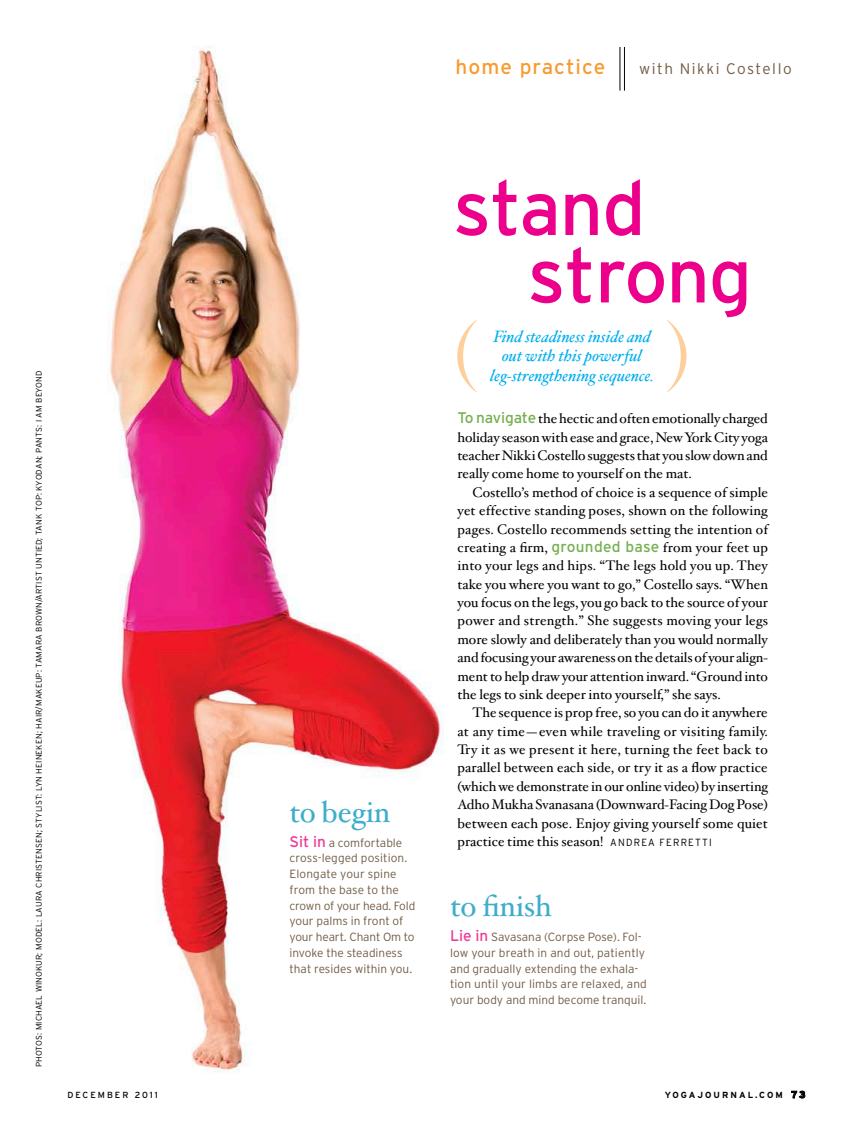
<style>
.page{position:relative;width:864px;height:1134px;background:#fff}
.page>*{position:absolute;margin:0;border:0;box-sizing:border-box;transform-origin:0 0}
.t1{font:76.5px/67.5px "Interstate";letter-spacing:-.015em;color:#ec008b}
.t2{font:72.6px "Hoefler Titling HTF Lt Roman";color:#fdcf9d}
.t3{font:30px "Hoefler Text";letter-spacing:-.005em;color:#3fadca}
.t4{font:20.85px "Interstate";letter-spacing:.05em;color:#f89b32}
.t5{font:italic 16.5px/19.5px "Hoefler Text";color:#00aeef;text-align:center}
.t6{font:300 15.3px "Interstate";letter-spacing:.1em;color:#715c45}
.t7{font:13.8px/18.3px "Hoefler Text";color:#000;text-align:justify}
.t8{font:300 11.85px/15.8px "Interstate";color:#715c45}
.t9{font:700 8.85px "Interstate";letter-spacing:.21em;color:#000}
.t10{font:8.85px "Interstate";letter-spacing:.225em;color:#000}
.t11{font:300 8.25px "Interstate";letter-spacing:.075em;color:#000}
.s1{font-weight:400;font-size:15.3px;color:#ed3d96}
.s2{font-family:"Interstate";font-size:15.3px;color:#76af53}
.s3{font-family:"Interstate";font-weight:300;font-size:10.35px}
.s4{font-size:9.75px}
</style>
<div class="page">
<img style="left:107px;top:46px;width:337px;height:1027px">
<hr style="left:620px;top:47px;width:1px;height:44px;background:#000">
<hr style="left:624px;top:47px;width:1px;height:44px;background:#000">
<svg style="left:791px;top:1091px;width:14px;height:7px"></svg>
<h3 class="t4" style="left:456px;top:55px;width:151px">home practice</h3>
<p class="t6" style="left:639px;top:60px;width:154px">with Nikki Costello</p>
<p class="t11" style="left:34px;top:1067px;width:697px;rotate:-90deg">photos: michael winokur; model: laura christensen; stylist: lyn heineken; hair/makeup: tamara brown/artist untied; tank top: kyodan; pants: i am beyond</p>
<h1 class="t1" style="left:527px;top:174px;width:226px;text-indent:-74px">stand strong</h1>
<h3 class="t3" style="left:290px;top:794px;width:102px">to begin</h3>
<p class="t8" style="left:289px;top:834px;width:127px"><span class="s1">Sit in</span> a comfortable cross-legged position.<br>Elongate your spine from the base to the crown of your head. Fold your palms in front of your heart. Chant Om to invoke the steadiness that resides within you.</p>
<h2 class="t2" style="left:450px;top:301px;width:27px">(</h2>
<h2 class="t2" style="left:668px;top:301px;width:27px">)</h2>
<p class="t5" style="left:490px;top:327px;width:165px">Find steadiness inside and out with this powerful leg-strengthening sequence.</p>
<p class="t7" style="left:458px;top:410px;width:312px"><span class="s2">To navigate</span> the hectic and often emotionally charged holiday season with ease and grace, New York City yoga teacher Nikki Costello suggests that you slow down and really come home to yourself on the mat.</p>
<p class="t7" style="left:457px;top:484px;width:312px;text-indent:15px">Costello’s method of choice is a sequence of simple yet effective standing poses, shown on the following pages. Costello recommends setting the intention of creating a firm, <span class="s2">grounded base</span> from your feet up into your legs and hips. “The legs hold you up. They take you where you want to go,” Costello says. “When you focus on the legs, you go back to the source of your power and strength.” She suggests moving your legs more slowly and deliberately than you would normally and focusing your awareness on the details of your align&shy;ment to help draw your attention inward. “Ground into the legs to sink deeper into yourself,” she says.</p>
<p class="t7" style="left:457px;top:704px;width:312px;text-indent:15px">The sequence is prop free, so you can do it anywhere at any time—even while traveling or visiting family.<br>Try it as we present it here, turning the feet back to parallel between each side, or try it as a flow practice (which we demonstrate in our online video) by inserting Adho Mukha Svanasana (Downward-Facing Dog Pose) between each pose. Enjoy giving yourself some quiet practice time this season! <span class="s3">ANDREA FERRETTI</span></p>
<h3 class="t3" style="left:450px;top:888px;width:103px">to finish</h3>
<p class="t8" style="left:450px;top:929px;width:198px"><span class="s1">Lie in</span> Savasana (Corpse Pose). Fol&shy;low your breath in and out, patiently and gradually extending the exhala&shy;tion until your limbs are relaxed, and your body and mind become tranquil.</p>
<p class="t10" style="left:68px;top:1090px;width:92px">december 2011</p>
<p class="t9" style="left:665px;top:1090px;width:142px">YOGAJOURNAL.COM <span class="s4">73</span></p>
</div>
